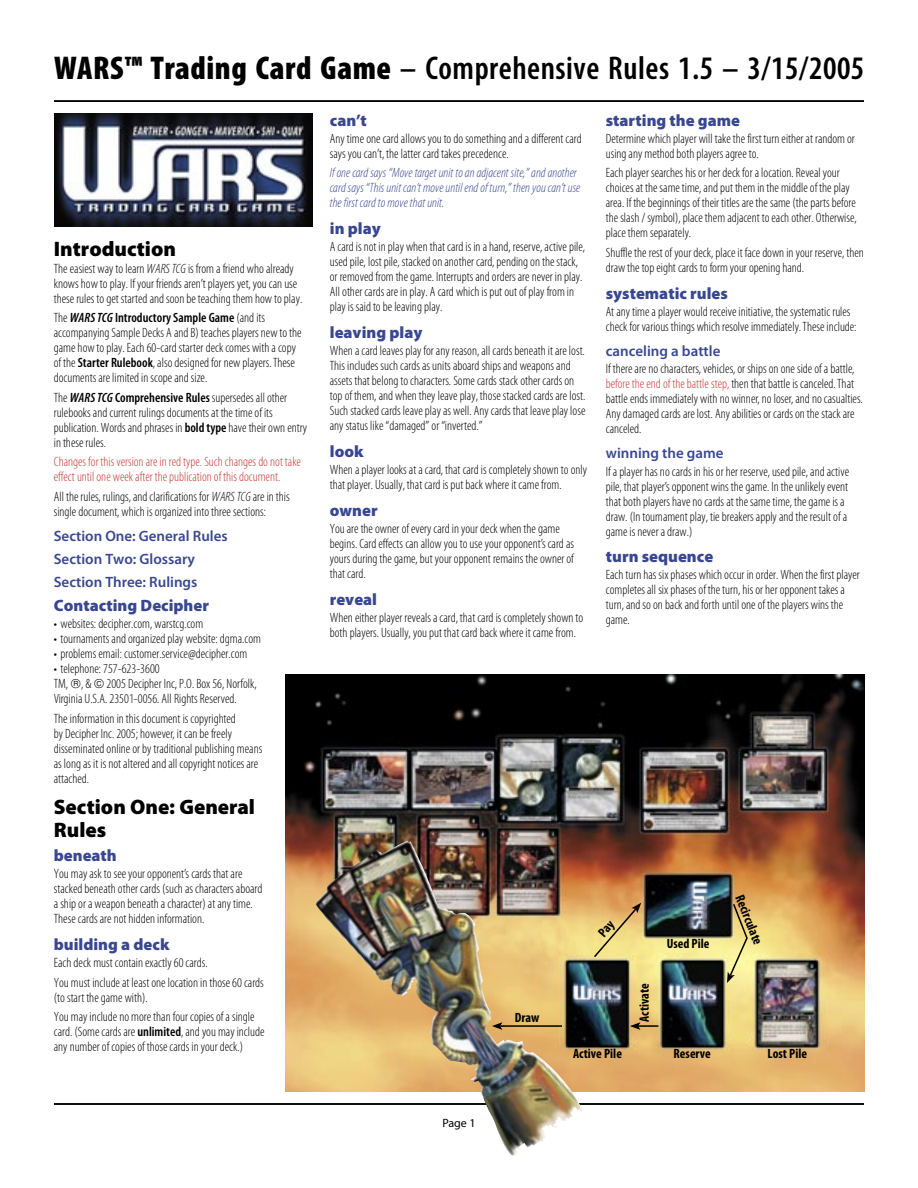
<style>
.page{position:relative;width:918px;height:1188px;background:#fff}
.page>*{position:absolute;margin:0;border:0;box-sizing:border-box;transform-origin:0 0}
.t1{font:600 condensed 33px "Myriad Pro Semi Cn";letter-spacing:.015em;color:#000}
.t2{font:900 21px/22.5px "Myriad Pro Blk";color:#000}
.t3{font:900 16.5px "Myriad Pro Blk";color:#394792}
.t4{font:600 15px/23px "Myriad Pro Semi";color:#394792}
.t5{font:300 condensed 13.5px/15px "Myriad Pro Lt Cn";color:#000}
.t6{font:italic 300 condensed 13.5px/15px "Myriad Pro Lt Cn";color:#394792}
.t7{font:300 condensed 13.5px/15px "Myriad Pro Lt Cn";color:#c43935}
.t8{font:700 condensed 13.5px "Myriad Pro Cn";color:#000}
.t9{font:600 condensed 13.5px "Myriad Pro Semi Cn";color:#000}
.t10{font:12px "Myriad Pro";color:#000}
.s1{font-family:"Myriad Pro Blk Cn";font-weight:900}
.s2{font-style:italic}
.s3{font-family:"Myriad Pro Lt Cn";font-weight:300}
.s4{font-family:"Myriad Pro Semi Cn";font-weight:600}
.s5{font-family:"Myriad Pro Semi Cn";font-weight:600;font-style:italic}
.s6{color:#c43935}
</style>
<div class="page">
<hr style="left:54px;top:1103px;width:810px;height:2px;background:#000">
<hr style="left:54px;top:100px;width:810px;height:2px;background:#000">
<img style="left:54px;top:113px;width:258px;height:114px">
<img style="left:286px;top:674px;width:578px;height:417px">
<svg style="left:727px;top:902px;width:22px;height:81px;background:#c9ba78"></svg>
<hr style="left:638px;top:1025px;width:20px;height:2px;background:#000">
<svg style="left:630px;top:1022px;width:10px;height:8px"></svg>
<img style="left:315px;top:841px;width:268px;height:315px">
<svg style="left:592px;top:903px;width:49px;height:56px;background:#e3c678"></svg>
<h1 class="t1" style="left:54px;top:50px;width:812px"><span class="s1">WARS™ Trading Card Game</span> – Comprehensive Rules 1.5 – 3/15/2005</h1>
<h2 class="t2" style="left:54px;top:238px;width:124px">Introduction</h2>
<p class="t5" style="left:54px;top:261px;width:250px">The easiest way to learn <span class="s2">WARS TCG</span> is from a friend who already knows how to play. If your friends aren’t players yet, you can use these rules to get started and soon be teaching them how to play.</p>
<p class="t9" style="left:54px;top:311px;width:213px"><span class="s3">The</span> <span class="s2">WARS TCG</span> Introductory Sample Game <span class="s3">(and its</span></p>
<p class="t5" style="left:54px;top:326px;width:249px">accompanying Sample Decks A and B) teaches players new to the game how to play. Each 60-card starter deck comes with a copy of the <span class="s4">Starter Rulebook</span>, also designed for new players. These documents are limited in scope and size.</p>
<p class="t5" style="left:54px;top:390px;width:255px">The <span class="s5">WARS TCG</span> <span class="s4">Comprehensive Rules</span> supersedes all other rulebooks and current rulings documents at the time of its publication. Words and phrases in <span class="s4">bold type</span> have their own entry in these rules.</p>
<p class="t7" style="left:54px;top:455px;width:249px">Changes for this version are in red type. Such changes do not take effect until one week after the publication of this document.</p>
<p class="t5" style="left:54px;top:489px;width:237px">All the rules, rulings, and clarifications for <span class="s2">WARS TCG</span> are in this single document, which is organized into three sections:</p>
<p class="t4" style="left:54px;top:525px;width:175px">Section One: General Rules<br>Section Two: Glossary<br>Section Three: Rulings</p>
<p class="t3" style="left:54px;top:596px;width:157px">Contacting Decipher</p>
<p class="t5" style="left:54px;top:617px;width:151px">• websites: decipher.com, warstcg.com</p>
<p class="t5" style="left:54px;top:632px;width:209px">• tournaments and organized play website: dgma.com</p>
<p class="t5" style="left:54px;top:647px;width:195px">• problems email: customer.service@decipher.com</p>
<p class="t5" style="left:54px;top:662px;width:205px">• telephone: 757-623-3600<br>TM, , &amp; 2005 Decipher Inc, P.O. Box 56, Norfolk,<br>Virginia U.S.A. 23501-0056. All Rights Reserved.</p>
<p class="t5" style="left:54px;top:711px;width:210px">The information in this document is copyrighted<br>by Decipher Inc. 2005; however, it can be freely disseminated online or by traditional publishing means as long as it is not altered and all copyright notices are attached.</p>
<h2 class="t2" style="left:54px;top:796px;width:203px">Section One: General<br>Rules</h2>
<p class="t3" style="left:54px;top:846px;width:64px">beneath</p>
<p class="t5" style="left:54px;top:867px;width:210px">You may ask to see your opponent’s cards that are stacked beneath other cards (such as characters aboard a ship or a weapon beneath a character) at any time.<br>These cards are not hidden information.</p>
<p class="t3" style="left:54px;top:935px;width:117px">building a deck</p>
<p class="t5" style="left:54px;top:953px;width:212px;line-height:19.5px">Each deck must contain exactly 60 cards.<br>You must include at least one location in those 60 cards</p>
<p class="t5" style="left:54px;top:988px;width:202px;line-height:19.5px">(to start the game with).<br>You may include no more than four copies of a single</p>
<p class="t5" style="left:54px;top:1024px;width:212px">card. (Some cards are <span class="s4">unlimited</span>, and you may include any number of copies of those cards in your deck.)</p>
<p class="t3" style="left:330px;top:111px;width:39px">can’t</p>
<p class="t5" style="left:330px;top:131px;width:253px">Any time one card allows you to do something and a different card says you can’t, the latter card takes precedence.</p>
<p class="t6" style="left:330px;top:166px;width:252px">If one card says “Move target unit to an adjacent site,” and another card says “This unit can’t move until end of turn,” then you can’t use the first card to move that unit.</p>
<p class="t3" style="left:330px;top:219px;width:52px">in play</p>
<p class="t5" style="left:330px;top:240px;width:257px">A card is not in play when that card is in a hand, reserve, active pile, used pile, lost pile, stacked on another card, pending on the stack, or removed from the game. Interrupts and orders are never in play.<br>All other cards are in play. A card which is put out of play from in play is said to be leaving play.</p>
<p class="t3" style="left:330px;top:323px;width:94px">leaving play</p>
<p class="t5" style="left:330px;top:344px;width:257px">When a card leaves play for any reason, all cards beneath it are lost.<br>This includes such cards as units aboard ships and weapons and assets that belong to characters. Some cards stack other cards on top of them, and when they leave play, those stacked cards are lost.<br>Such stacked cards leave play as well. Any cards that leave play lose any status like “damaged” or “inverted.”</p>
<p class="t3" style="left:330px;top:442px;width:35px">look</p>
<p class="t5" style="left:330px;top:462px;width:259px">When a player looks at a card, that card is completely shown to only that player. Usually, that card is put back where it came from.</p>
<p class="t3" style="left:330px;top:501px;width:49px">owner</p>
<p class="t5" style="left:330px;top:521px;width:246px">You are the owner of every card in your deck when the game begins. Card effects can allow you to use your opponent’s card as yours during the game, but your opponent remains the owner of that card.</p>
<p class="t3" style="left:330px;top:590px;width:49px">reveal</p>
<p class="t5" style="left:330px;top:610px;width:255px">When either player reveals a card, that card is completely shown to both players. Usually, you put that card back where it came from.</p>
<p class="t3" style="left:606px;top:111px;width:136px">starting the game</p>
<p class="t5" style="left:606px;top:131px;width:251px">Determine which player will take the first turn either at random or using any method both players agree to.</p>
<p class="t5" style="left:606px;top:166px;width:252px">Each player searches his or her deck for a location. Reveal your choices at the same time, and put them in the middle of the play area. If the beginnings of their titles are the same (the parts before the slash / symbol), place them adjacent to each other. Otherwise, place them separately.</p>
<p class="t5" style="left:606px;top:245px;width:259px">Shuffle the rest of your deck, place it face down in your reserve, then draw the top eight cards to form your opening hand.</p>
<p class="t3" style="left:606px;top:284px;width:124px">systematic rules</p>
<p class="t5" style="left:606px;top:304px;width:252px">At any time a player would receive initiative, the systematic rules check for various things which resolve immediately. These include:</p>
<p class="t4" style="left:606px;top:340px;width:116px">canceling a battle</p>
<p class="t5" style="left:606px;top:362px;width:259px">If there are no characters, vehicles, or ships on one side of a battle, <span class="s6">before the end of the battle step,</span> then that battle is canceled. That battle ends immediately with no winner, no loser, and no casualties.<br>Any damaged cards are lost. Any abilities or cards on the stack are canceled.</p>
<p class="t4" style="left:606px;top:442px;width:119px">winning the game</p>
<p class="t5" style="left:606px;top:464px;width:245px">If a player has no cards in his or her reserve, used pile, and active pile, that player’s opponent wins the game. In the unlikely event that both players have no cards at the same time, the game is a draw. (In tournament play, tie breakers apply and the result of a game is never a draw.)</p>
<p class="t3" style="left:606px;top:547px;width:109px">turn sequence</p>
<p class="t5" style="left:606px;top:568px;width:256px">Each turn has six phases which occur in order. When the first player completes all six phases of the turn, his or her opponent takes a turn, and so on back and forth until one of the players wins the game.</p>
<p class="t8" style="left:515px;top:1010px;width:26px">Draw</p>
<p class="t8" style="left:637px;top:1022px;width:40px;rotate:-90deg">Activate</p>
<p class="t8" style="left:667px;top:936px;width:44px">Used Pile</p>
<p class="t8" style="left:747px;top:893px;width:54px;rotate:69deg">Recirculate</p>
<p class="t8" style="left:573px;top:1046px;width:50px">Active Pile</p>
<p class="t8" style="left:674px;top:1046px;width:39px">Reserve</p>
<p class="t8" style="left:768px;top:1046px;width:41px">Lost Pile</p>
<p class="t10" style="left:442px;top:1116px;width:35px">Page 1</p>
</div>
